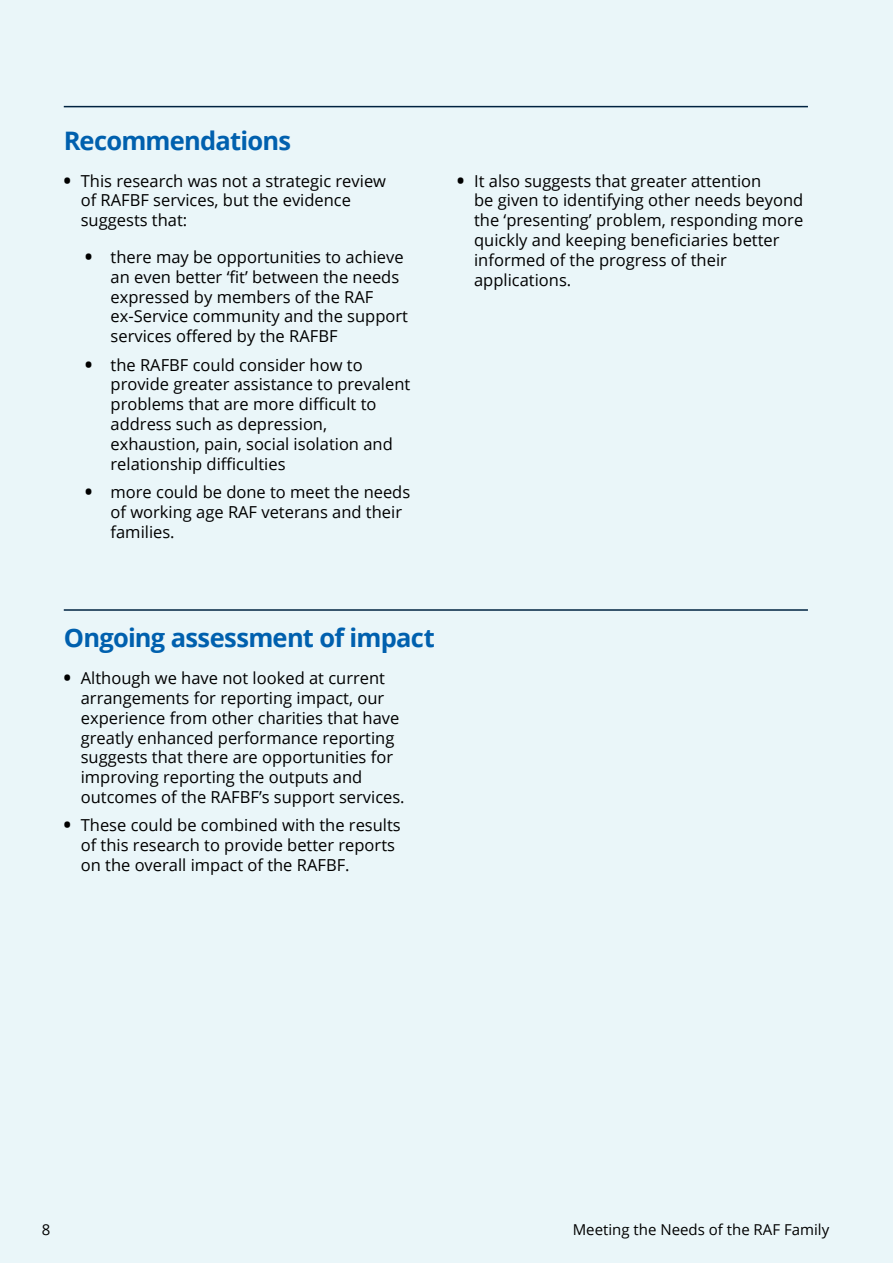
<style>
.page{position:relative;width:893px;height:1263px;background:#eaf6f9}
.page>*{position:absolute;margin:0;border:0;box-sizing:border-box;transform-origin:0 0}
.t1{font:700 25.5px "Open Sans";letter-spacing:-.03em;color:#0060ae}
.t2{font:16.5px/19.8px "Open Sans";color:#000}
.t3{font:15px "Open Sans";color:#000}
.s1{font-weight:800;font-size:18px}
</style>
<div class="page">
<hr style="left:64px;top:609px;width:744px;height:2px;background:#002341">
<hr style="left:64px;top:106px;width:744px;height:1px;background:#002341">
<h1 class="t1" style="left:64px;top:123px;width:229px">Recommendations</h1>
<p class="t2" style="left:81px;top:170px;width:307px;text-indent:-17px"><span class="s1">•</span> This research was not a strategic review of RAFBF services, but the evidence suggests that:</p>
<p class="t2" style="left:111px;top:247px;width:299px;text-indent:-26px"><span class="s1">•</span> there may be opportunities to achieve an even better ‘fit’ between the needs expressed by members of the RAF ex-Service community and the support services offered by the RAFBF</p>
<p class="t2" style="left:111px;top:354px;width:301px;text-indent:-26px"><span class="s1">•</span> the RAFBF could consider how to provide greater assistance to prevalent problems that are more difficult to address such as depression, exhaustion, pain, social isolation and relationship difficulties</p>
<p class="t2" style="left:111px;top:482px;width:301px;text-indent:-26px"><span class="s1">•</span> more could be done to meet the needs of working age RAF veterans and their families.</p>
<p class="t2" style="left:474px;top:170px;width:331px;text-indent:-17px"><span class="s1">•</span> It also suggests that greater attention<br>be given to identifying other needs beyond the ‘presenting’ problem, responding more quickly and keeping beneficiaries better informed of the progress of their applications.</p>
<h1 class="t1" style="left:64px;top:620px;width:372px">Ongoing assessment of impact</h1>
<p class="t2" style="left:81px;top:668px;width:325px;text-indent:-17px"><span class="s1">•</span> Although we have not looked at current arrangements for reporting impact, our experience from other charities that have greatly enhanced performance reporting suggests that there are opportunities for improving reporting the outputs and outcomes of the RAFBF’s support services.</p>
<p class="t2" style="left:81px;top:815px;width:321px;text-indent:-17px"><span class="s1">•</span> These could be combined with the results of this research to provide better reports on the overall impact of the RAFBF.</p>
<p class="t3" style="left:42px;top:1220px;width:10px">8</p>
<p class="t3" style="left:573px;top:1220px;width:258px">Meeting the N eeds of the RAF Family</p>
</div>
